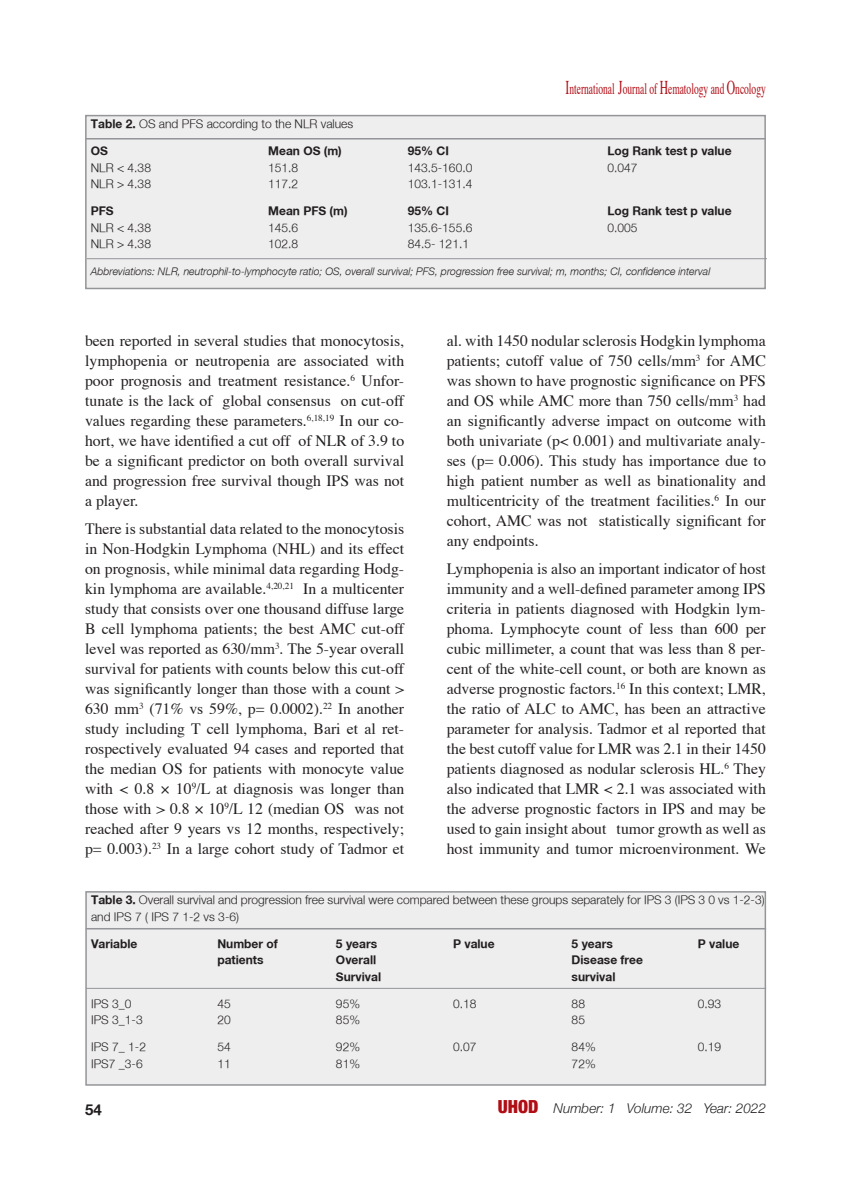
<style>
.page{position:relative;width:851px;height:1191px;background:#fff}
.page>*{position:absolute;margin:0;border:0;box-sizing:border-box;transform-origin:0 0}
.t1{font:15.9px "Times";color:#b00d15;scale:.6 1}
.t2{font:15.75px/20px "Times";color:#231f20;text-align:justify}
.t3{font:700 15px "Helvetica Neu";color:#231f20}
.t4{font:italic 300 13.5px "Helvetica Neue";color:#231f20}
.t5{font:300 12px/16.5px "Helvetica Neu";color:#231f20}
.t6{font:700 12px "Helvetica Neu";color:#231f20}
.t7{font:italic 300 10.5px "Helvetica Neu";color:#231f20}
.s1{font-size:19.5px}
.s2{font-weight:700}
.s3{font-weight:900;font-style:normal;font-stretch:condensed;font-size:18px;color:#b00d15}
</style>
<div class="page">
<div style="left:86px;top:892px;width:679px;height:193px;background:#eeeeef"></div>
<div style="left:85px;top:891px;width:681px;height:194px;border:2px solid #939598"></div>
<hr style="left:86px;top:928px;width:680px;height:1px;background:#939598">
<hr style="left:86px;top:988px;width:680px;height:1px;background:#939598">
<div style="left:86px;top:116px;width:679px;height:172px;background:#eeeeef"></div>
<div style="left:85px;top:115px;width:680px;height:174px;border:2px solid #939598"></div>
<hr style="left:85px;top:138px;width:680px;height:1px;background:#939598">
<hr style="left:87px;top:258px;width:679px;height:1px;background:#939598">
<p class="t1" style="left:565px;top:78px;width:335px"><span class="s1">I</span>nternational <span class="s1">J</span>ournal of <span class="s1">H</span>ematology and <span class="s1">O</span>ncology</p>
<p class="t5" style="left:91px;top:115px;width:264px"><span class="s2">Table 2.</span> OS and PFS according to the NLR values</p>
<p class="t6" style="left:91px;top:143px;width:19px">OS</p>
<p class="t6" style="left:268px;top:143px;width:75px">Mean OS (m)</p>
<p class="t6" style="left:408px;top:143px;width:43px">95% CI</p>
<p class="t6" style="left:607px;top:143px;width:126px">Log Rank test p value</p>
<p class="t5" style="left:91px;top:159px;width:62px">NLR &lt; 4.38</p>
<p class="t5" style="left:268px;top:159px;width:32px">151.8</p>
<p class="t5" style="left:408px;top:159px;width:66px">143.5-160.0</p>
<p class="t5" style="left:607px;top:159px;width:32px">0.047</p>
<p class="t5" style="left:91px;top:175px;width:62px">NLR &gt; 4.38</p>
<p class="t5" style="left:268px;top:175px;width:32px">117.2</p>
<p class="t5" style="left:408px;top:175px;width:66px">103.1-131.4</p>
<p class="t6" style="left:91px;top:203px;width:24px">PFS</p>
<p class="t6" style="left:268px;top:203px;width:81px">Mean PFS (m)</p>
<p class="t6" style="left:408px;top:203px;width:43px">95% CI</p>
<p class="t6" style="left:607px;top:203px;width:126px">Log Rank test p value</p>
<p class="t5" style="left:91px;top:219px;width:62px">NLR &lt; 4.38</p>
<p class="t5" style="left:268px;top:219px;width:32px">145.6</p>
<p class="t5" style="left:408px;top:219px;width:66px">135.6-155.6</p>
<p class="t5" style="left:607px;top:219px;width:32px">0.005</p>
<p class="t5" style="left:91px;top:235px;width:62px">NLR &gt; 4.38</p>
<p class="t5" style="left:268px;top:235px;width:32px">102.8</p>
<p class="t5" style="left:408px;top:235px;width:63px">84.5- 121.1</p>
<p class="t7" style="left:91px;top:265px;width:621px">Abbreviations: NLR, neutrophil-to-lymphocyte ratio; OS, overall survival; PFS, progression free survival; m, months; CI, confidence interval</p>
<p class="t2" style="left:446px;top:332px;width:320px">al. with 1450 nodular sclerosis Hodgkin lymphoma patients; cutoff value of 750 cells/mm<sup>3</sup> for AMC was shown to have prognostic significance on PFS and OS while AMC more than 750 cells/mm<sup>3</sup> had an significantly adverse impact on outcome with both univariate (p&lt; 0.001) and multivariate analy&shy;ses (p= 0.006). This study has importance due to high patient number as well as binationality and multicentricity of the treatment facilities.<sup>6</sup> In our cohort, AMC was not statistically significant for any endpoints.</p>
<p class="t2" style="left:446px;top:560px;width:320px">Lymphopenia is also an important indicator of host immunity and a well-defined parameter among IPS criteria in patients diagnosed with Hodgkin lym&shy;phoma. Lymphocyte count of less than 600 per cubic millimeter, a count that was less than 8 per&shy;cent of the white-cell count, or both are known as adverse prognostic factors.<sup>16</sup> In this context; LMR, the ratio of ALC to AMC, has been an attractive parameter for analysis. Tadmor et al reported that the best cutoff value for LMR was 2.1 in their 1450 patients diagnosed as nodular sclerosis HL.<sup>6</sup> They also indicated that LMR &lt; 2.1 was associated with the adverse prognostic factors in IPS and may be used to gain insight about tumor growth as well as host immunity and tumor microenvironment. We</p>
<p class="t5" style="left:91px;top:891px;width:675px"><span class="s2">Table 3.</span> Overall survival and progression free survival were compared between these groups separately for IPS 3 (IPS 3 0 vs 1-2-3) and IPS 7 ( IPS 7 1-2 vs 3-6)</p>
<p class="t6" style="left:91px;top:936px;width:48px">Variable</p>
<p class="t6" style="left:217px;top:936px;width:62px">Number of</p>
<p class="t6" style="left:336px;top:936px;width:43px">5 years</p>
<p class="t6" style="left:453px;top:936px;width:43px">P value</p>
<p class="t6" style="left:571px;top:936px;width:43px">5 years</p>
<p class="t6" style="left:697px;top:936px;width:43px">P value</p>
<p class="t6" style="left:217px;top:952px;width:48px">patients</p>
<p class="t6" style="left:336px;top:952px;width:42px">Overall</p>
<p class="t6" style="left:571px;top:952px;width:73px">Disease free</p>
<p class="t6" style="left:336px;top:969px;width:47px">Survival</p>
<p class="t6" style="left:571px;top:969px;width:45px">survival</p>
<p class="t5" style="left:91px;top:995px;width:42px">IPS 3_0</p>
<p class="t5" style="left:217px;top:995px;width:15px">45</p>
<p class="t5" style="left:336px;top:995px;width:26px">95%</p>
<p class="t5" style="left:453px;top:995px;width:25px">0.18</p>
<p class="t5" style="left:571px;top:995px;width:15px">88</p>
<p class="t5" style="left:697px;top:995px;width:25px">0.93</p>
<p class="t5" style="left:91px;top:1011px;width:53px">IPS 3_1-3</p>
<p class="t5" style="left:217px;top:1011px;width:15px">20</p>
<p class="t5" style="left:336px;top:1011px;width:26px">85%</p>
<p class="t5" style="left:571px;top:1011px;width:15px">85</p>
<p class="t5" style="left:91px;top:1038px;width:56px">IPS 7_ 1-2</p>
<p class="t5" style="left:217px;top:1038px;width:15px">54</p>
<p class="t5" style="left:336px;top:1038px;width:26px">92%</p>
<p class="t5" style="left:453px;top:1038px;width:25px">0.07</p>
<p class="t5" style="left:571px;top:1038px;width:26px">84%</p>
<p class="t5" style="left:697px;top:1038px;width:25px">0.19</p>
<p class="t5" style="left:91px;top:1055px;width:53px">IPS7 _3-6</p>
<p class="t5" style="left:217px;top:1055px;width:15px">11</p>
<p class="t5" style="left:336px;top:1055px;width:26px">81%</p>
<p class="t5" style="left:571px;top:1055px;width:26px">72%</p>
<p class="t2" style="left:85px;top:332px;width:320px">been reported in several studies that monocytosis, lymphopenia or neutropenia are associated with poor prognosis and treatment resistance.<sup>6</sup> Unfor&shy;tunate is the lack of global consensus on cut-off values regarding these parameters.<sup>6,18,19</sup> In our co&shy;hort, we have identified a cut off of NLR of 3.9 to be a significant predictor on both overall survival and progression free survival though IPS was not a player.</p>
<p class="t2" style="left:85px;top:520px;width:320px">There is substantial data related to the monocytosis in Non-Hodgkin Lymphoma (NHL) and its effect on prognosis, while minimal data regarding Hodg&shy;kin lymphoma are available.<sup>4,20,21</sup> In a multicenter study that consists over one thousand diffuse large B cell lymphoma patients; the best AMC cut-off level was reported as 630/mm<sup>3</sup>. The 5-year overall survival for patients with counts below this cut-off was significantly longer than those with a count &gt; 630 mm<sup>3</sup> (71% vs 59%, p= 0.0002).<sup>22</sup> In another study including T cell lymphoma, Bari et al ret&shy;rospectively evaluated 94 cases and reported that the median OS for patients with monocyte value with &lt; 0.8 × 10<sup>9</sup>/L at diagnosis was longer than those with &gt; 0.8 × 10<sup>9</sup>/L 12 (median OS was not reached after 9 years vs 12 months, respectively; p= 0.003).<sup>23</sup> In a large cohort study of Tadmor et</p>
<p class="t3" style="left:85px;top:1100px;width:18px">54</p>
<p class="t4" style="left:498px;top:1097px;width:269px"><span class="s3">UHOD</span> Number: 1 Volume: 32 Year: 2022</p>
</div>
